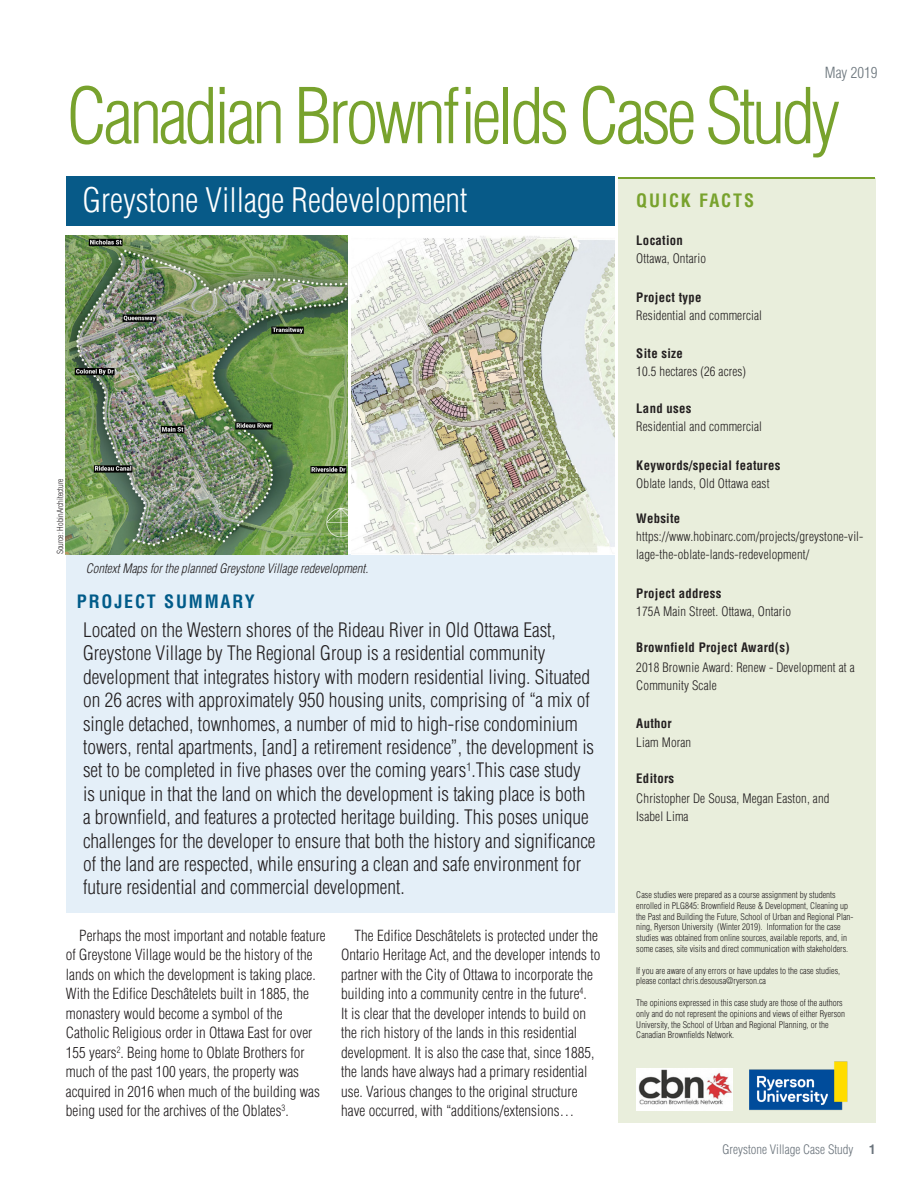
<style>
.page{position:relative;width:918px;height:1188px;background:#fff}
.page>*{position:absolute;margin:0;border:0;box-sizing:border-box;transform-origin:0 0}
.t1{font:300 condensed 75px "Helvetica LT Std";letter-spacing:-.05em;color:#78a22d}
.t2{font:300 condensed 33px "Helvetica LT Std";color:#fff}
.t3{font:300 condensed 19.5px/23.4px "Helvetica LT Std";color:#231f20}
.t4{font:700 condensed 18px "Helvetica LT Std";letter-spacing:.105em;color:#005b89}
.t5{font:700 condensed 18px "Helvetica LT Std";letter-spacing:.105em;color:#78a22d}
.t6{font:300 condensed 15px/19.5px "Helvetica LT Std";color:#231f20}
.t7{font:300 condensed 15px "Helvetica LT Std";color:#6a747b}
.t8{font:300 condensed 12.75px/18px "Helvetica LT Std";letter-spacing:.01em;color:#231f20}
.t9{font:700 condensed 12.75px "Helvetica LT Std";letter-spacing:.025em;color:#231f20}
.t10{font:italic 300 condensed 12.75px "Helvetica LT Std";color:#231f20}
.t11{font:300 condensed 12.75px "Helvetica LT Std";color:#6a737b}
.t12{font:700 condensed 12.75px "Helvetica LT Std";color:#6a737b}
.t13{font:300 condensed 9px/10.8px "Helvetica LT Std";color:#231f20}
.t14{font:300 condensed 8.25px "Helvetica LT Std";color:#231f20}
</style>
<div class="page">
<div style="left:618px;top:178px;width:258px;height:945px;background:#e9eedc"></div>
<hr style="left:619px;top:177px;width:256px;height:1px;background:#78a22d">
<div style="left:66px;top:176px;width:548px;height:49px;background:#075a88"></div>
<div style="left:66px;top:554px;width:549px;height:359px;background:#e4eff8"></div>
<img style="left:352px;top:236px;width:262px;height:318px">
<img style="left:66px;top:236px;width:282px;height:318px">
<img style="left:749px;top:1061px;width:99px;height:50px">
<img style="left:636px;top:1068px;width:97px;height:43px">
<p class="t7" style="left:825px;top:63px;width:54px">May 2019</p>
<p class="t1" style="left:66px;top:69px;width:776px">Canadian Brownfields Case Study</p>
<p class="t2" style="left:83px;top:179px;width:386px">Greystone Village Redevelopment</p>
<p class="t5" style="left:636px;top:189px;width:119px">QUICK FACTS</p>
<p class="t9" style="left:636px;top:233px;width:48px">Location</p>
<p class="t8" style="left:636px;top:249px;width:71px">Ottawa, Ontario</p>
<p class="t9" style="left:636px;top:289px;width:67px">Project type</p>
<p class="t8" style="left:636px;top:306px;width:127px">Residential and commercial</p>
<p class="t9" style="left:636px;top:346px;width:48px">Site size</p>
<p class="t8" style="left:636px;top:362px;width:111px">10.5 hectares (26 acres)</p>
<p class="t9" style="left:636px;top:401px;width:57px">Land uses</p>
<p class="t8" style="left:636px;top:418px;width:127px">Residential and commercial</p>
<p class="t14" style="left:55px;top:554px;width:77px;rotate:-90deg">Source: HobinArchitecture</p>
<p class="t10" style="left:86px;top:560px;width:284px">Context Maps for the planned Greystone Village redevelopment.</p>
<p class="t4" style="left:77px;top:590px;width:180px">PROJECT SUMMARY</p>
<p class="t3" style="left:83px;top:618px;width:474px">Located on the Western shores of the Rideau River in Old Ottawa East,</p>
<p class="t3" style="left:83px;top:641px;width:464px">Greystone Village by The Regional Group is a residential community</p>
<p class="t3" style="left:83px;top:665px;width:514px">development that integrates history with modern residential living. Situated on 26 acres with approximately 950 housing units, comprising of “a mix of single detached, townhomes, a number of mid to high-rise condominium towers, rental apartments, [and] a retirement residence”, the development is set to be completed in five phases over the coming years<sup>1</sup>.This case study is unique in that the land on which the development is taking place is both a brownfield, and features a protected heritage building. This poses unique challenges for the developer to ensure that both the history and significance of the land are respected, while ensuring a clean and safe environment for future residential and commercial development.</p>
<p class="t6" style="left:66px;top:925px;width:261px;text-indent:13px">Perhaps the most important and notable feature of Greystone Village would be the history of the</p>
<p class="t6" style="left:66px;top:964px;width:251px">lands on which the development is taking place.</p>
<p class="t6" style="left:66px;top:984px;width:245px">With the Edifice Deschâtelets built in 1885, the</p>
<p class="t6" style="left:66px;top:1003px;width:218px">monastery would become a symbol of the</p>
<p class="t6" style="left:66px;top:1023px;width:248px">Catholic Religious order in Ottawa East for over</p>
<p class="t6" style="left:66px;top:1042px;width:240px">155 years<sup>2</sup>. Being home to Oblate Brothers for</p>
<p class="t6" style="left:66px;top:1062px;width:235px">much of the past 100 years, the property was</p>
<p class="t6" style="left:66px;top:1081px;width:256px">acquired in 2016 when much of the building was</p>
<p class="t6" style="left:66px;top:1101px;width:224px">being used for the archives of the Oblates<sup>3</sup>.</p>
<p class="t6" style="left:341px;top:925px;width:261px;text-align:right">The Edifice Deschâtelets is protected under the<br>Ontario Heritage Act, and the developer intends to</p>
<p class="t6" style="left:341px;top:964px;width:253px">partner with the City of Ottawa to incorporate the building into a community centre in the future<sup>4</sup>.</p>
<p class="t6" style="left:341px;top:1003px;width:246px">It is clear that the developer intends to build on the rich history of the lands in this residential</p>
<p class="t6" style="left:341px;top:1042px;width:255px">development. It is also the case that, since 1885, the lands have always had a primary residential use. Various changes to the original structure have occurred, with “additions/extensions…</p>
<p class="t9" style="left:636px;top:457px;width:146px">Keywords/special features</p>
<p class="t8" style="left:636px;top:474px;width:135px">Oblate lands, Old Ottawa east</p>
<p class="t9" style="left:636px;top:510px;width:46px">Website</p>
<p class="t8" style="left:636px;top:527px;width:229px">https://www.hobinarc.com/projects/greystone-vil&shy;lage-the-oblate-lands-redevelopment/</p>
<p class="t9" style="left:636px;top:586px;width:87px">Project address</p>
<p class="t8" style="left:636px;top:602px;width:156px">175A Main Street. Ottawa, Ontario</p>
<p class="t9" style="left:636px;top:640px;width:155px">Brownfield Project Award(s)</p>
<p class="t8" style="left:636px;top:658px;width:220px">2018 Brownie Award: Renew - Development at a<br>Community Scale</p>
<p class="t9" style="left:636px;top:715px;width:37px">Author</p>
<p class="t8" style="left:636px;top:733px;width:56px">Liam Moran</p>
<p class="t9" style="left:636px;top:770px;width:39px">Editors</p>
<p class="t8" style="left:636px;top:789px;width:195px">Christopher De Sousa, Megan Easton, and</p>
<p class="t8" style="left:636px;top:807px;width:54px">Isabel Lima</p>
<p class="t13" style="left:636px;top:889px;width:219px">Case studies were prepared as a course assignment by students enrolled in PLG845: Brownfield Reuse &amp; Development, Cleaning up the Past and Building the Future, School of Urban and Regional Plan&shy;ning, Ryerson University (Winter 2019). Information for the case studies was obtained from online sources, available reports, and, in some cases, site visits and direct communication with stakeholders.</p>
<p class="t13" style="left:636px;top:965px;width:205px">If you are aware of any errors or have updates to the case studies, please contact chris.desousa@ryerson.ca</p>
<p class="t13" style="left:636px;top:997px;width:210px">The opinions expressed in this case study are those of the authors only and do not represent the opinions and views of either Ryerson University, the School of Urban and Regional Planning, or the Canadian Brownfields Network.</p>
<p class="t11" style="left:722px;top:1142px;width:133px">Greystone Village Case Study</p>
<p class="t12" style="left:869px;top:1142px;width:8px">1</p>
</div>
